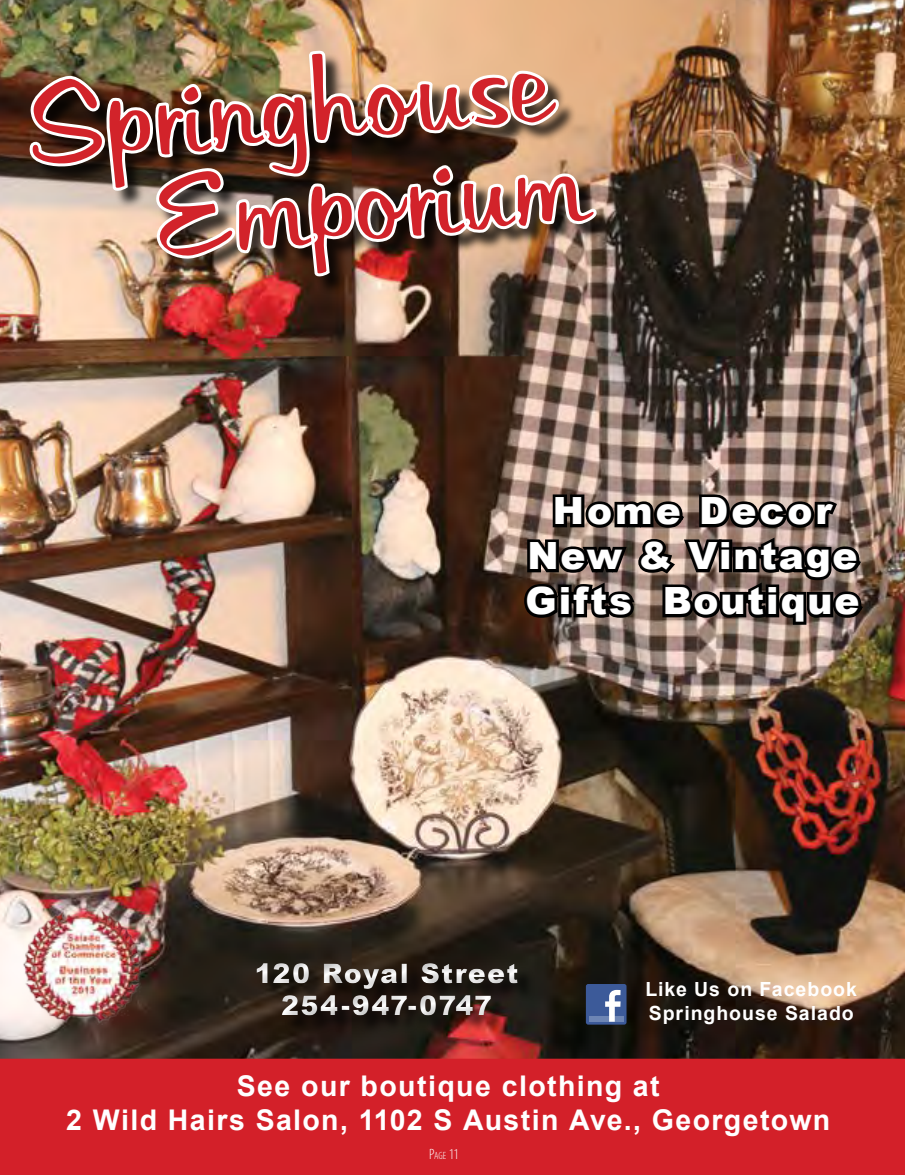
<style>
.page{position:relative;width:905px;height:1175px;background:#fff}
.page>*{position:absolute;margin:0;border:0;box-sizing:border-box;transform-origin:0 0}
.t1{font:115.5px/102.9px "Tabitha";color:#d2232a;text-align:right}
.t2{font:900 37.5px/45px "Arial";letter-spacing:.055em;color:#fff;text-align:center}
.t3{font:700 28.5px/34.2px "Arial";letter-spacing:.045em;color:#fff;text-align:center}
.t4{font:900 27px/32.4px "Arial";letter-spacing:.045em;color:#fff;text-align:center}
.t5{font:700 19.5px/23.4px "Arial";letter-spacing:.05em;color:#fff}
.t6{font:300 condensed 15px "Myriad Pro";color:#fff}
.t7{font:300 condensed 10.5px "Myriad Pro";color:#fff}
.s1{font-size:10.5px}
.s2{font-size:15px}
</style>
<div class="page">
<img style="left:0;top:0;width:904px;height:1174px">
<div style="left:586px;top:984px;width:40px;height:40px;background:#3c5a99;border-radius:2px"></div>
<div style="left:588px;top:1015px;width:35px;height:6px;background:#6d85b4"></div>
<svg style="left:605px;top:989px;width:15px;height:32px"></svg>
<div style="left:247px;top:952px;width:285px;height:82px;background:#000;opacity:.36"></div>
<div style="left:0;top:1058px;width:903px;height:116px;background:#d32029"></div>
<img style="left:23px;top:910px;width:122px;height:114px">
<svg style="left:519px;top:490px;width:348px;height:137px"></svg>
<div style="left:159px;top:168px;width:455px;height:127px;background:#000;opacity:.75"></div>
<img style="left:28px;top:0;width:569px;height:427px">
<h1 class="t1" style="left:23px;top:74px;width:550px;rotate:-5deg">Springhouse<br>Emporium</h1>
<h2 class="t2" style="left:525px;top:487px;width:335px">Home Decor<br>New &amp; Vintage<br>Gifts Boutique</h2>
<p class="t4" style="left:254px;top:956px;width:265px">120 Royal Street<br>254-947-0747</p>
<p class="t5" style="left:645px;top:978px;width:213px">Like Us on Facebook<br>Springhouse Salado</p>
<p class="t3" style="left:66px;top:1069px;width:765px">See our boutique clothing at<br>2 Wild Hairs Salon, 1102 S Austin Ave., Georgetown</p>
<p class="t6" style="left:429px;top:1145px;width:31px">P<span class="s1">AGE</span> 11</p>
<p class="t7" style="left:433px;top:1149px;width:31px"><span class="s2">P</span>AGE <span class="s2">1</span></p>
</div>
